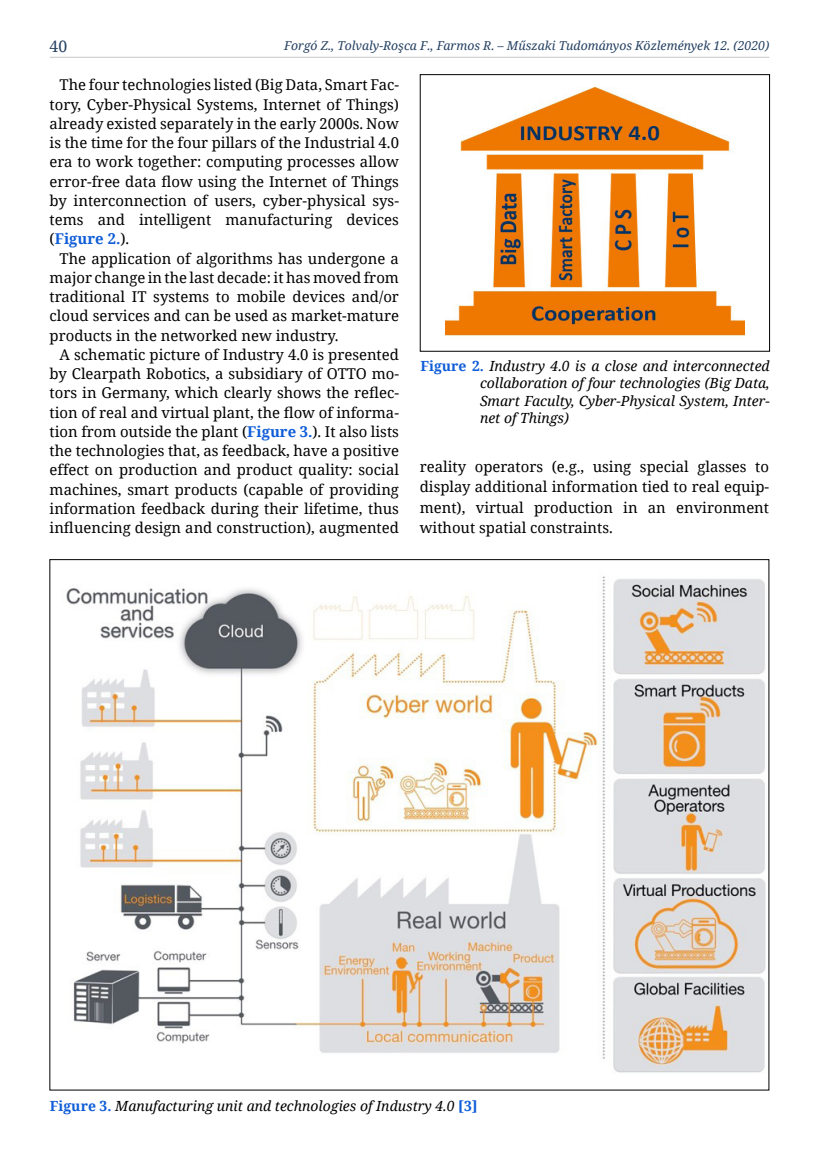
<style>
.page{position:relative;width:819px;height:1161px;background:#fff}
.page>*{position:absolute;margin:0;border:0;box-sizing:border-box;transform-origin:0 0}
.t1{font:15.75px "Noto Serif";color:#244061}
.t2{font:14.88px/19.2px "Noto Serif";color:#000;text-align:justify}
.t3{font:italic 14px/17.5px "Noto Serif";color:#000;text-align:justify}
.t4{font:italic 12.25px "Noto Serif";color:#244061}
.s1{font-weight:700;color:#0f5dd8}
.s2{font-weight:700;font-style:normal;color:#0f5dd8}
</style>
<div class="page">
<hr style="left:50px;top:57px;width:719px;height:1px;background:#c6c6c6">
<img style="left:445px;top:87px;width:299px;height:249px">
<img style="left:66px;top:576px;width:700px;height:497px">
<p class="t1" style="left:50px;top:35px;width:19px">40</p>
<p class="t4" style="left:284px;top:37px;width:486px">Forgó Z., Tolvaly-Roşca F., Farmos R. – Műszaki Tudományos Közlemények 12. (2020)</p>
<p class="t2" style="left:50px;top:75px;width:351px;text-indent:10px">The four technologies listed (Big Data, Smart Fac&shy;tory, Cyber-Physical Systems, Internet of Things) already existed separately in the early 2000s. Now is the time for the four pillars of the Industrial 4.0 era to work together: computing processes allow error-free data flow using the Internet of Things by interconnection of users, cyber-physical sys&shy;tems and intelligent manufacturing devices (<span class="s1">Figure 2.</span>).</p>
<p class="t2" style="left:50px;top:248px;width:351px;text-indent:10px">The application of algorithms has undergone a major change in the last decade: it has moved from traditional IT systems to mobile devices and/or cloud services and can be used as market-mature products in the networked new industry.</p>
<p class="t2" style="left:50px;top:344px;width:351px;text-indent:10px">A schematic picture of Industry 4.0 is presented by Clearpath Robotics, a subsidiary of OTTO mo&shy;tors in Germany, which clearly shows the reflec&shy;tion of real and virtual plant, the flow of informa&shy;tion from outside the plant (<span class="s1">Figure 3.</span>). It also lists the technologies that, as feedback, have a positive effect on production and product quality: social machines, smart products (capable of providing information feedback during their lifetime, thus influencing design and construction), augmented</p>
<p class="t3" style="left:480px;top:357px;width:291px;text-indent:-60px"><span class="s2">Figure 2.</span> Industry 4.0 is a close and interconnected collaboration of four technologies (Big Data, Smart Faculty, Cyber-Physical System, Inter&shy;net of Things)</p>
<p class="t2" style="left:420px;top:456px;width:351px;line-height:20.3px">reality operators (e.g., using special glasses to display additional information tied to real equip&shy;ment), virtual production in an environment without spatial constraints.</p>
<p class="t3" style="left:50px;top:1097px;width:429px"><span class="s2">Figure 3.</span> Manufacturing unit and technologies of Industry 4.0 <span class="s2">[3]</span></p>
</div>
